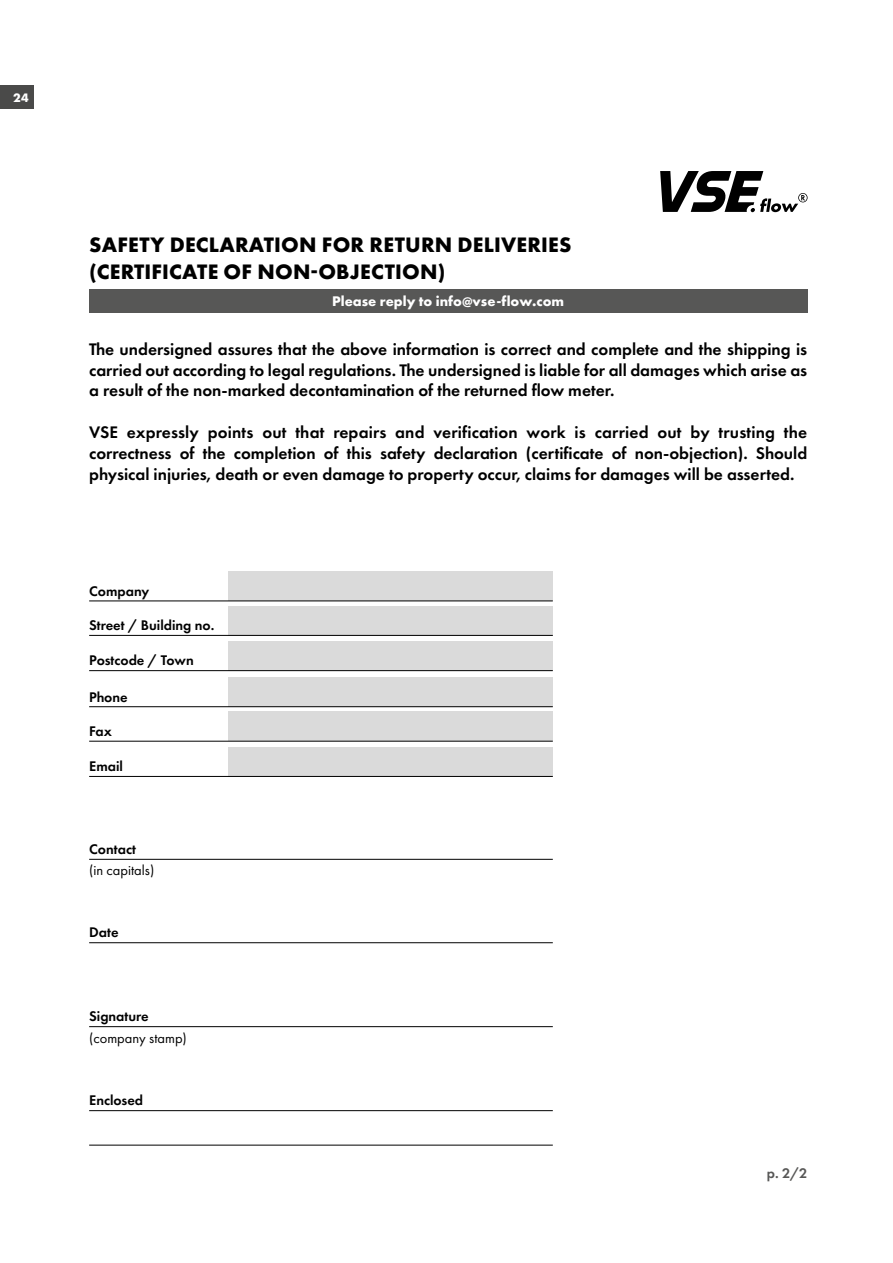
<style>
.page{position:relative;width:893px;height:1263px;background:#fff}
.page>*{position:absolute;margin:0;border:0;box-sizing:border-box;transform-origin:0 0}
.t1{font:700 21.75px/26.1px "Futura PT";letter-spacing:.01em;color:#000}
.t2{font:600 17.4px/20.9px "Futura PT";color:#000;text-align:justify}
.t3{font:600 14.4px "Futura PT";color:#000}
.t4{font:700 14.4px "Futura PT";color:#fff}
.t5{font:14.4px "Futura PT";color:#000}
.t6{font:600 14.4px "Futura PT";color:#575756}
.t7{font:700 12.75px "Futura PT";color:#fff}
</style>
<div class="page">
<div style="left:0;top:85px;width:34px;height:24px;background:#4a4a49"></div>
<div style="left:229px;top:641px;width:324px;height:29px;background:#dadada"></div>
<hr style="left:89px;top:670px;width:464px;height:1px;background:#000">
<div style="left:229px;top:571px;width:324px;height:30px;background:#dadada"></div>
<div style="left:229px;top:606px;width:324px;height:29px;background:#dadada"></div>
<hr style="left:89px;top:601px;width:464px;height:1px;background:#000">
<hr style="left:89px;top:635px;width:464px;height:1px;background:#000">
<div style="left:229px;top:747px;width:324px;height:29px;background:#dadada"></div>
<hr style="left:89px;top:776px;width:464px;height:1px;background:#000">
<div style="left:229px;top:677px;width:324px;height:29px;background:#dadada"></div>
<div style="left:229px;top:712px;width:324px;height:29px;background:#dadada"></div>
<hr style="left:89px;top:706px;width:464px;height:1px;background:#000">
<hr style="left:89px;top:741px;width:464px;height:1px;background:#000">
<hr style="left:89px;top:859px;width:464px;height:1px;background:#000">
<hr style="left:89px;top:1110px;width:464px;height:1px;background:#000">
<hr style="left:89px;top:1145px;width:464px;height:1px;background:#000">
<hr style="left:89px;top:1026px;width:464px;height:1px;background:#000">
<hr style="left:89px;top:942px;width:464px;height:1px;background:#000">
<div style="left:89px;top:289px;width:718px;height:23px;background:#575756"></div>
<svg style="left:660px;top:171px;width:148px;height:41px"></svg>
<p class="t7" style="left:13px;top:89px;width:17px">24</p>
<p class="t1" style="left:89px;top:232px;width:484px">SAFETY DECLARATION FOR RETURN DELIVERIES (CERTIFICATE OF NON-OBJECTION)</p>
<p class="t4" style="left:332px;top:291px;width:234px">Please reply to info@vse-flow.com</p>
<p class="t2" style="left:89px;top:338px;width:720px">The undersigned assures that the above information is correct and complete and the shipping is carried out according to legal regulations. The undersigned is liable for all damages which arise as a result of the non-marked decontamination of the returned flow meter.</p>
<p class="t2" style="left:89px;top:422px;width:720px">VSE expressly points out that repairs and verification work is carried out by trusting the correctness of the completion of this safety declaration (certificate of non-objection). Should physical injuries, death or even damage to property occur, claims for damages will be asserted.</p>
<p class="t3" style="left:89px;top:582px;width:62px">Company</p>
<p class="t3" style="left:89px;top:616px;width:127px">Street / Building no.</p>
<p class="t3" style="left:89px;top:652px;width:106px">Postcode / Town</p>
<p class="t3" style="left:89px;top:688px;width:40px">Phone</p>
<p class="t3" style="left:89px;top:722px;width:24px">Fax</p>
<p class="t3" style="left:89px;top:757px;width:35px">Email</p>
<p class="t3" style="left:89px;top:840px;width:48px">Contact</p>
<p class="t5" style="left:89px;top:862px;width:67px">(in capitals)</p>
<p class="t3" style="left:89px;top:924px;width:31px">Date</p>
<p class="t3" style="left:89px;top:1007px;width:61px">Signature</p>
<p class="t5" style="left:89px;top:1030px;width:99px">(company stamp)</p>
<p class="t3" style="left:89px;top:1091px;width:55px">Enclosed</p>
<p class="t6" style="left:767px;top:1164px;width:42px">p. 2/2</p>
</div>
